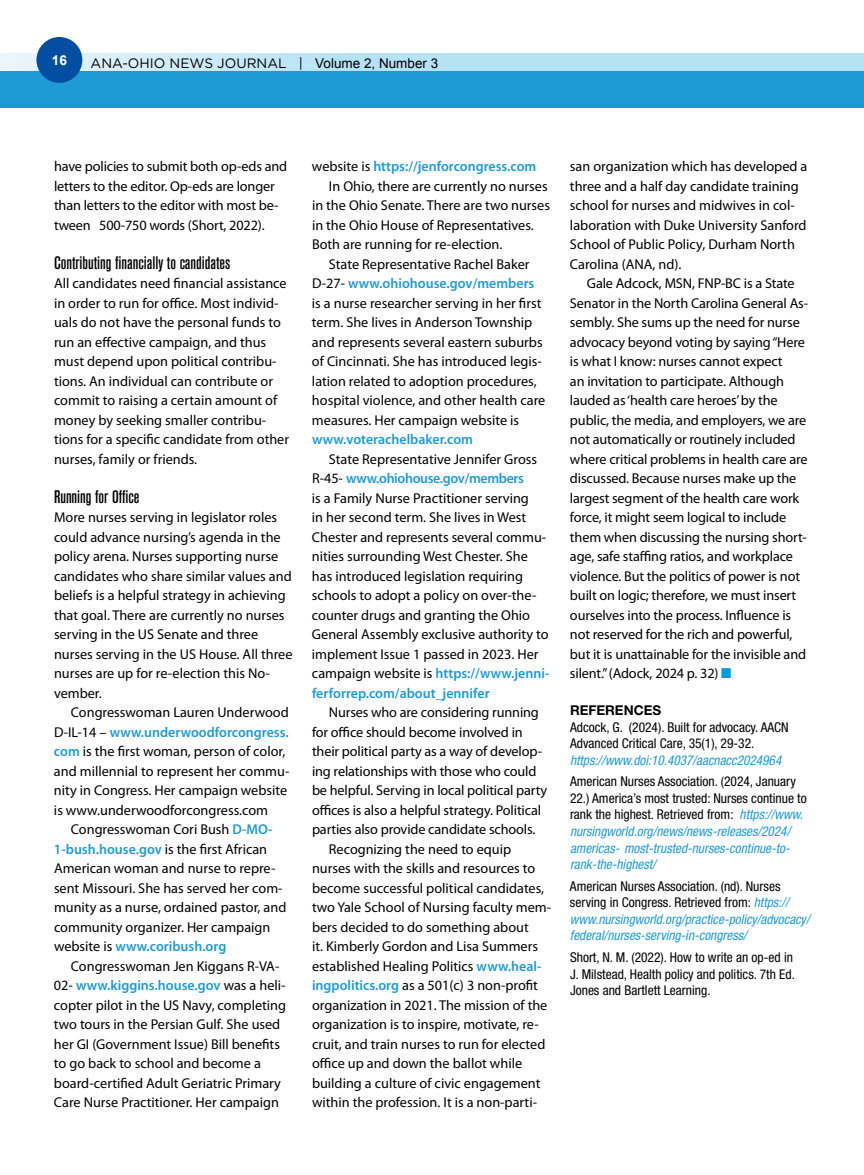
<style>
.page{position:relative;width:864px;height:1175px;background:#fff}
.page>*{position:absolute;margin:0;border:0;box-sizing:border-box;transform-origin:0 0}
.t1{font:500 condensed 18px "Akzidenz Grotesk BE";color:#000}
.t2{font:14.25px/19.5px "Myriad Pro";color:#000}
.t3{font:600 14.25px "Myriad Pro";color:#1e9ad6}
.t4{font:13.65px "Gotham";color:#000}
.t5{font:700 13.65px "Arial";color:#fff}
.t6{font:italic condensed 13.5px/16.5px "Helvetica Neue LT Std";color:#1e9ad6}
.t7{font:condensed 13.5px/16.5px "Helvetica Neue LT Std";color:#000}
.t8{font:700 13.5px "Helvetica Neue LT Std";color:#000}
.s1{font-family:"Arial";font-size:13.5px}
.s2{font-weight:600;color:#1e9ad6}
.s3{font-weight:400;color:#000}
.s4{color:#009cde}
.s5{font-style:normal;color:#000}
</style>
<div class="page">
<div style="left:0;top:71px;width:864px;height:36px;background:#1e9ad6"></div>
<svg style="left:0;top:53px;width:864px;height:18px;background:#bee5f6"></svg>
<div style="left:36px;top:37px;width:46px;height:46px;background:#034ea2;border-radius:50%"></div>
<p class="t5" style="left:52px;top:51px;width:17px">16</p>
<p class="t4" style="left:91px;top:54px;width:349px">ANA-OHIO NEWS JOURNAL | <span class="s1">Volume 2, Number 3</span></p>
<p class="t2" style="left:54px;top:157px;width:235px">have policies to submit both op-eds and letters to the editor. Op-eds are longer than letters to the editor with most be&shy;tween 500-750 words (Short, 2022).</p>
<p class="t1" style="left:54px;top:252px;width:178px">Contributing financially to candidates</p>
<p class="t2" style="left:54px;top:274px;width:237px">All candidates need financial assistance in order to run for office. Most individ&shy;uals do not have the personal funds to run an effective campaign, and thus must depend upon political contribu&shy;tions. An individual can contribute or commit to raising a certain amount of money by seeking smaller contribu&shy;tions for a specific candidate from other nurses, family or friends.</p>
<p class="t1" style="left:54px;top:486px;width:87px">Running for Office</p>
<p class="t2" style="left:54px;top:508px;width:240px">More nurses serving in legislator roles could advance nursing’s agenda in the policy arena. Nurses supporting nurse candidates who share similar values and beliefs is a helpful strategy in achieving that goal. There are currently no nurses serving in the US Senate and three nurses serving in the US House. All three nurses are up for re-election this No&shy;vember.</p>
<p class="t2" style="left:54px;top:703px;width:237px;text-indent:17px">Congresswoman Lauren Underwood D-IL-14 – <span class="s2">www.underwoodforcongress. com</span> is the first woman, person of color, and millennial to represent her commu&shy;nity in Congress. Her campaign website is www.underwoodforcongress.com</p>
<p class="t2" style="left:54px;top:820px;width:234px;text-indent:17px">Congresswoman Cori Bush <span class="s2">D-MO-1-bush.house.gov</span> is the first African American woman and nurse to repre&shy;sent Missouri. She has served her com&shy;munity as a nurse, ordained pastor, and community organizer. Her campaign website is <span class="s2">www.coribush.org</span></p>
<p class="t2" style="left:54px;top:956px;width:234px;text-indent:17px">Congresswoman Jen Kiggans R-VA-02- <span class="s2">www.kiggins.house.gov</span> was a heli&shy;copter pilot in the US Navy, completing two tours in the Persian Gulf. She used her GI (Government Issue) Bill benefits to go back to school and become a board-certified Adult Geriatric Primary Care Nurse Practitioner. Her campaign</p>
<p class="t3" style="left:312px;top:158px;width:226px"><span class="s3">website is</span> https://jenforcongress.com</p>
<p class="t2" style="left:329px;top:176px;width:220px">In Ohio, there are currently no nurses</p>
<p class="t2" style="left:312px;top:196px;width:240px">in the Ohio Senate. There are two nurses</p>
<p class="t2" style="left:312px;top:215px;width:223px">in the Ohio House of Representatives.</p>
<p class="t2" style="left:312px;top:235px;width:192px">Both are running for re-election.</p>
<p class="t2" style="left:329px;top:254px;width:202px">State Representative Rachel Baker</p>
<p class="t3" style="left:312px;top:275px;width:224px"><span class="s3">D-27-</span> www.ohiohouse.gov/members</p>
<p class="t2" style="left:312px;top:293px;width:231px">is a nurse researcher serving in her first</p>
<p class="t2" style="left:312px;top:313px;width:222px">term. She lives in Anderson Township</p>
<p class="t2" style="left:312px;top:332px;width:232px">and represents several eastern suburbs</p>
<p class="t2" style="left:312px;top:352px;width:231px">of Cincinnati. She has introduced legis-</p>
<p class="t2" style="left:312px;top:371px;width:226px">lation related to adoption procedures,</p>
<p class="t2" style="left:312px;top:391px;width:235px">hospital violence, and other health care</p>
<p class="t2" style="left:312px;top:410px;width:209px">measures. Her campaign website is</p>
<p class="t3" style="left:312px;top:431px;width:163px">www.voterachelbaker.com</p>
<p class="t2" style="left:312px;top:449px;width:239px;text-indent:17px">State Representative Jennifer Gross R-45- <span class="s2">www.ohiohouse.gov/members<br></span>is a Family Nurse Practitioner serving<br>in her second term. She lives in West Chester and represents several commu&shy;nities surrounding West Chester. She has introduced legislation requiring schools to adopt a policy on over-the&shy;counter drugs and granting the Ohio General Assembly exclusive authority to implement Issue 1 passed in 2023. Her campaign website is <span class="s2">https://www.jenni&shy;ferforrep.com/about_jennifer</span></p>
<p class="t2" style="left:329px;top:703px;width:212px">Nurses who are considering running</p>
<p class="t2" style="left:312px;top:722px;width:212px">for office should become involved in</p>
<p class="t2" style="left:312px;top:742px;width:232px">their political party as a way of develop-</p>
<p class="t2" style="left:312px;top:761px;width:226px">ing relationships with those who could</p>
<p class="t2" style="left:312px;top:781px;width:237px">be helpful. Serving in local political party</p>
<p class="t2" style="left:312px;top:800px;width:231px">offices is also a helpful strategy. Political</p>
<p class="t2" style="left:312px;top:820px;width:225px">parties also provide candidate schools.</p>
<p class="t2" style="left:329px;top:839px;width:184px">Recognizing the need to equip</p>
<p class="t2" style="left:312px;top:859px;width:225px">nurses with the skills and resources to</p>
<p class="t2" style="left:312px;top:878px;width:234px">become successful political candidates,</p>
<p class="t2" style="left:312px;top:898px;width:241px">two Yale School of Nursing faculty mem-</p>
<p class="t2" style="left:312px;top:917px;width:218px">bers decided to do something about</p>
<p class="t2" style="left:312px;top:937px;width:228px">it. Kimberly Gordon and Lisa Summers</p>
<p class="t2" style="left:312px;top:956px;width:231px">established Healing Politics <span class="s2">www.heal-</span></p>
<p class="t2" style="left:312px;top:976px;width:228px"><span class="s2">ingpolitics.org</span> as a 501(c) 3 non-profit</p>
<p class="t2" style="left:312px;top:995px;width:237px">organization in 2021. The mission of the</p>
<p class="t2" style="left:312px;top:1015px;width:228px">organization is to inspire, motivate, re-</p>
<p class="t2" style="left:312px;top:1034px;width:235px">cruit, and train nurses to run for elected</p>
<p class="t2" style="left:312px;top:1054px;width:212px">office up and down the ballot while</p>
<p class="t2" style="left:312px;top:1073px;width:230px">building a culture of civic engagement</p>
<p class="t2" style="left:312px;top:1093px;width:227px">within the profession. It is a non-parti-</p>
<p class="t2" style="left:570px;top:157px;width:239px">san organization which has developed a three and a half day candidate training school for nurses and midwives in col&shy;laboration with Duke University Sanford School of Public Policy, Durham North Carolina (ANA, nd).</p>
<p class="t2" style="left:570px;top:274px;width:240px;text-indent:17px">Gale Adcock, MSN, FNP-BC is a State Senator in the North Carolina General As&shy;sembly. She sums up the need for nurse advocacy beyond voting by saying “Here is what I know: nurses cannot expect<br>an invitation to participate. Although lauded as ‘health care heroes’ by the public, the media, and employers, we are not automatically or routinely included where critical problems in health care are discussed. Because nurses make up the largest segment of the health care work force, it might seem logical to include them when discussing the nursing short&shy;age, safe staffing ratios, and workplace violence. But the politics of power is not built on logic; therefore, we must insert ourselves into the process. Influence is not reserved for the rich and powerful, but it is unattainable for the invisible and silent.” (Adock, 2024 p. 32) <span class="s4">■</span></p>
<p class="t8" style="left:570px;top:702px;width:93px">REFERENCES</p>
<p class="t7" style="left:570px;top:718px;width:220px">Adcock, G. (2024). Built for advocacy. AACN<br>Advanced Critical Care, 35(1), 29-32.</p>
<p class="t6" style="left:570px;top:752px;width:213px">https://www.doi:10.4037/aacnacc2024964</p>
<p class="t6" style="left:570px;top:773px;width:238px"><span class="s5">American Nurses Association. (2024, January 22.) America’s most trusted: Nurses continue to rank the highest. Retrieved from:</span> https://www. nursingworld.org/news/news-releases/2024/ americas- most-trusted-nurses-continue-to&shy;rank-the-highest/</p>
<p class="t6" style="left:570px;top:878px;width:241px"><span class="s5">American Nurses Association. (nd). Nurses serving in Congress. Retrieved from:</span> https:// www.nursingworld.org/practice-policy/advocacy/ federal/nurses-serving-in-congress/</p>
<p class="t7" style="left:570px;top:949px;width:227px">Short, N. M. (2022). How to write an op-ed in<br>J. Milstead, Health policy and politics. 7th Ed.<br>Jones and Bartlett Learning.</p>
</div>
